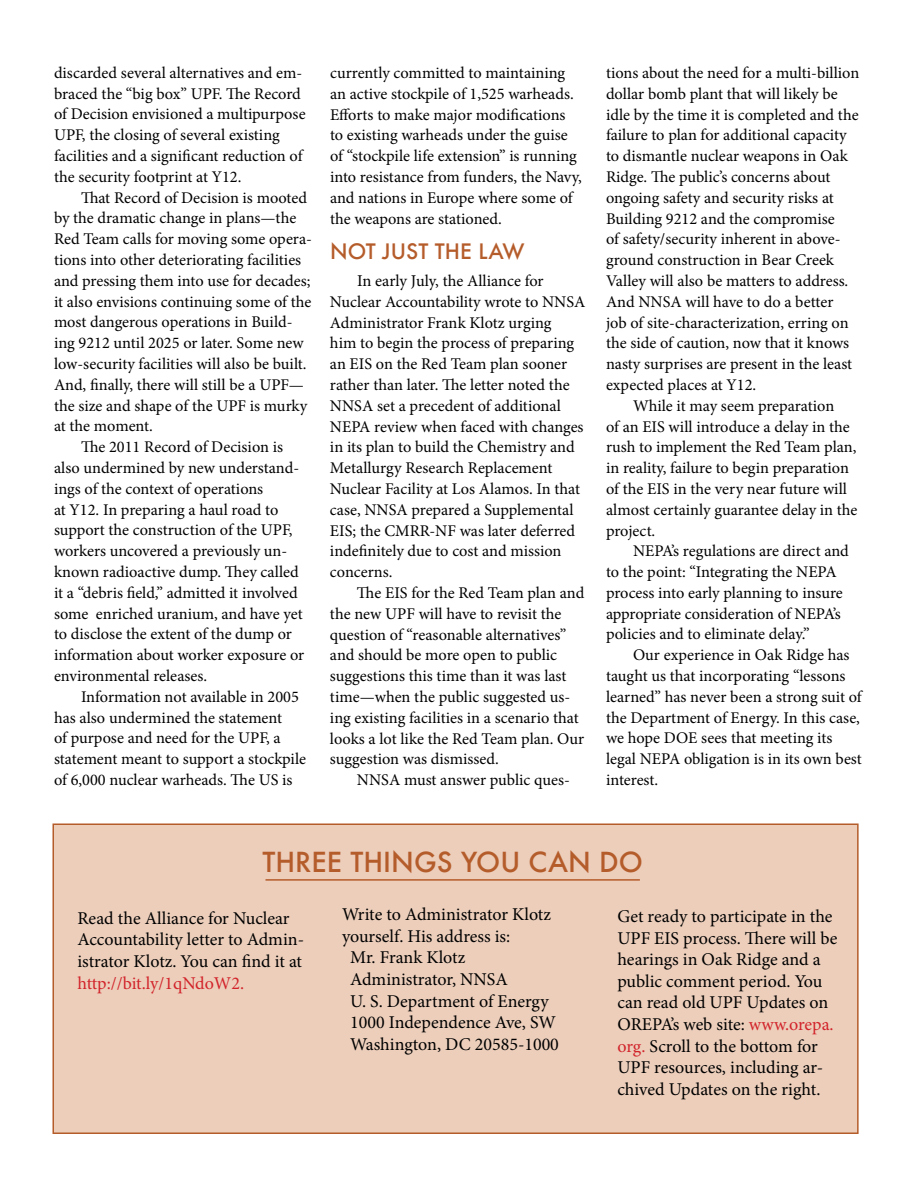
<style>
.page{position:relative;width:918px;height:1188px;background:#fff}
.page>*{position:absolute;margin:0;border:0;box-sizing:border-box;transform-origin:0 0}
.t1{font:500 27px "Futura";color:#b55c2b}
.t2{font:500 20.85px "Futura";color:#b55c2b}
.t3{font:18px/21.6px "Minion Pro";color:#000}
.t4{font:18px "Minion Pro";letter-spacing:-.01em;color:#d2232a}
.t5{font:16.35px/20.9px "Minion Pro";color:#000}
.s1{font-size:16.5px}
.s2{color:#d2232a}
</style>
<div class="page">
<div style="left:52px;top:823px;width:807px;height:311px;background:#eccebb;border:2px solid #b55c2b"></div>
<hr style="left:266px;top:879px;width:374px;height:2px;background:#b55c2b">
<p class="t5" style="left:54px;top:62px;width:253px">discarded several alternatives and em&shy;braced the “big box” UPF. The Record of Decision envisioned a multipurpose UPF, the closing of several existing facilities and a significant reduction of the security footprint at Y12.</p>
<p class="t5" style="left:81px;top:187px;width:228px">That Record of Decision is mooted</p>
<p class="t5" style="left:54px;top:208px;width:244px">by the dramatic change in plans—the</p>
<p class="t5" style="left:54px;top:229px;width:260px">Red Team calls for moving some opera-</p>
<p class="t5" style="left:54px;top:249px;width:249px">tions into other deteriorating facilities</p>
<p class="t5" style="left:54px;top:270px;width:258px">and pressing them into use for decades;</p>
<p class="t5" style="left:54px;top:291px;width:259px">it also envisions continuing some of the</p>
<p class="t5" style="left:54px;top:312px;width:240px">most dangerous operations in Build-</p>
<p class="t5" style="left:54px;top:333px;width:251px">ing 9212 until 2025 or later. Some new</p>
<p class="t5" style="left:54px;top:353px;width:254px">low-security facilities will also be built.</p>
<p class="t5" style="left:54px;top:374px;width:251px">And, finally, there will still be a UPF—</p>
<p class="t5" style="left:54px;top:395px;width:255px">the size and shape of the UPF is murky</p>
<p class="t5" style="left:54px;top:416px;width:100px">at the moment.</p>
<p class="t5" style="left:81px;top:437px;width:204px">The 2011 Record of Decision is</p>
<p class="t5" style="left:54px;top:457px;width:247px">also undermined by new understand-</p>
<p class="t5" style="left:54px;top:478px;width:211px">ings of the context of operations</p>
<p class="t5" style="left:54px;top:499px;width:226px">at Y12. In preparing a haul road to</p>
<p class="t5" style="left:54px;top:520px;width:240px">support the construction of the UPF,</p>
<p class="t5" style="left:54px;top:541px;width:235px">workers uncovered a previously un-</p>
<p class="t5" style="left:54px;top:561px;width:246px">known radioactive dump. They called</p>
<p class="t5" style="left:54px;top:582px;width:245px">it a “debris field,” admitted it involved</p>
<p class="t5" style="left:54px;top:603px;width:250px">some enriched uranium, and have yet</p>
<p class="t5" style="left:54px;top:624px;width:239px">to disclose the extent of the dump or</p>
<p class="t5" style="left:54px;top:645px;width:252px">information about worker exposure or</p>
<p class="t5" style="left:54px;top:665px;width:155px">environmental releases.</p>
<p class="t5" style="left:81px;top:686px;width:219px">Information not available in 2005</p>
<p class="t5" style="left:54px;top:707px;width:230px">has also undermined the statement</p>
<p class="t5" style="left:54px;top:728px;width:228px">of purpose and need for the UPF, a</p>
<p class="t5" style="left:54px;top:749px;width:254px">statement meant to support a stockpile</p>
<p class="t5" style="left:54px;top:769px;width:240px">of 6,000 nuclear warheads. The US is</p>
<p class="t5" style="left:330px;top:62px;width:253px">currently committed to maintaining an active stockpile of 1,525 warheads.<br>Efforts to make major modifications to existing warheads under the guise of “stockpile life extension” is running into resistance from funders, the Navy, and nations in Europe where some of the weapons are stationed.</p>
<p class="t2" style="left:330px;top:237px;width:196px">NOT JUST THE LAW</p>
<p class="t5" style="left:330px;top:270px;width:257px;text-indent:27px"><span class="s1">In early J</span>uly, the Alliance for Nuclear Accountability wrote to NNSA Administrator Frank Klotz urging<br>him to begin the process of preparing an EIS on the Red Team plan sooner rather than later. The letter noted the NNSA set a precedent of additional NEPA review when faced with changes in its plan to build the Chemistry and Metallurgy Research Replacement Nuclear Facility at Los Alamos. In that case, NNSA prepared a Supplemental EIS; the CMRR-NF was later deferred indefinitely due to cost and mission concerns.</p>
<p class="t5" style="left:330px;top:582px;width:256px;text-indent:27px">The EIS for the Red Team plan and the new UPF will have to revisit the question of “reasonable alternatives” and should be more open to public suggestions this time than it was last time—when the public suggested us&shy;ing existing facilities in a scenario that looks a lot like the Red Team plan. Our suggestion was dismissed.</p>
<p class="t5" style="left:357px;top:770px;width:214px">NNSA must answer public ques-</p>
<p class="t5" style="left:606px;top:62px;width:255px">tions about the need for a multi-billion</p>
<p class="t5" style="left:606px;top:83px;width:233px">dollar bomb plant that will likely be</p>
<p class="t5" style="left:606px;top:104px;width:254px">idle by the time it is completed and the</p>
<p class="t5" style="left:606px;top:125px;width:242px">failure to plan for additional capacity</p>
<p class="t5" style="left:606px;top:146px;width:243px">to dismantle nuclear weapons in Oak</p>
<p class="t5" style="left:606px;top:166px;width:226px">Ridge. The public’s concerns about</p>
<p class="t5" style="left:606px;top:187px;width:229px">ongoing safety and security risks at</p>
<p class="t5" style="left:606px;top:208px;width:230px">Building 9212 and the compromise</p>
<p class="t5" style="left:606px;top:229px;width:236px">of safety/security inherent in above-</p>
<p class="t5" style="left:606px;top:250px;width:230px">ground construction in Bear Creek</p>
<p class="t5" style="left:606px;top:270px;width:244px">Valley will also be matters to address.</p>
<p class="t5" style="left:606px;top:291px;width:229px">And NNSA will have to do a better</p>
<p class="t5" style="left:606px;top:312px;width:244px">job of site-characterization, erring on</p>
<p class="t5" style="left:606px;top:333px;width:245px">the side of caution, now that it knows</p>
<p class="t5" style="left:606px;top:354px;width:248px">nasty surprises are present in the least</p>
<p class="t5" style="left:606px;top:374px;width:152px">expected places at Y12.</p>
<p class="t5" style="left:633px;top:395px;width:203px">While it may seem preparation</p>
<p class="t5" style="left:606px;top:416px;width:245px">of an EIS will introduce a delay in the</p>
<p class="t5" style="left:606px;top:437px;width:252px">rush to implement the Red Team plan,</p>
<p class="t5" style="left:606px;top:458px;width:245px">in reality, failure to begin preparation</p>
<p class="t5" style="left:606px;top:478px;width:243px">of the EIS in the very near future will</p>
<p class="t5" style="left:606px;top:499px;width:253px">almost certainly guarantee delay in the</p>
<p class="t5" style="left:606px;top:520px;width:51px">project.</p>
<p class="t5" style="left:633px;top:541px;width:217px">NEPA’s regulations are direct and</p>
<p class="t5" style="left:606px;top:562px;width:232px">to the point: “Integrating the NEPA</p>
<p class="t5" style="left:606px;top:582px;width:238px">process into early planning to insure</p>
<p class="t5" style="left:606px;top:603px;width:236px">appropriate consideration of NEPA’s</p>
<p class="t5" style="left:606px;top:624px;width:205px">policies and to eliminate delay.”</p>
<p class="t5" style="left:633px;top:645px;width:218px">Our experience in Oak Ridge has</p>
<p class="t5" style="left:606px;top:666px;width:241px">taught us that incorporating “lessons</p>
<p class="t5" style="left:606px;top:686px;width:257px">learned” has never been a strong suit of</p>
<p class="t5" style="left:606px;top:707px;width:256px">the Department of Energy. In this case,</p>
<p class="t5" style="left:606px;top:728px;width:228px">we hope DOE sees that meeting its</p>
<p class="t5" style="left:606px;top:749px;width:257px">legal NEPA obligation is in its own best</p>
<p class="t5" style="left:606px;top:770px;width:54px">interest.</p>
<h1 class="t1" style="left:263px;top:843px;width:382px">THREE THINGS YOU CAN DO</h1>
<p class="t3" style="left:77px;top:907px;width:228px">Read the Alliance for Nuclear<br>Accountability letter to Admin&shy;istrator Klotz. You can find it at</p>
<p class="t4" style="left:77px;top:971px;width:168px">http://bit.ly/1qNdoW2.</p>
<p class="t3" style="left:342px;top:904px;width:211px">Write to Administrator Klotz</p>
<p class="t3" style="left:342px;top:925px;width:170px">yourself. His address is:</p>
<p class="t3" style="left:350px;top:947px;width:117px">Mr. Frank Klotz</p>
<p class="t3" style="left:350px;top:969px;width:159px">Administrator, NNSA</p>
<p class="t3" style="left:350px;top:990px;width:200px">U. S. Department of Energy</p>
<p class="t3" style="left:350px;top:1012px;width:207px">1000 Independence Ave, SW</p>
<p class="t3" style="left:350px;top:1033px;width:210px">Washington, DC 20585-1000</p>
<p class="t3" style="left:617px;top:906px;width:222px">Get ready to participate in the<br>UPF EIS process. There will be hearings in Oak Ridge and a public comment period. You can read old UPF Updates on<br>OREPA’s web site: <span class="s2">www.orepa. org.</span> Scroll to the bottom for<br>UPF resources, including ar&shy;chived Updates on the right.</p>
</div>
